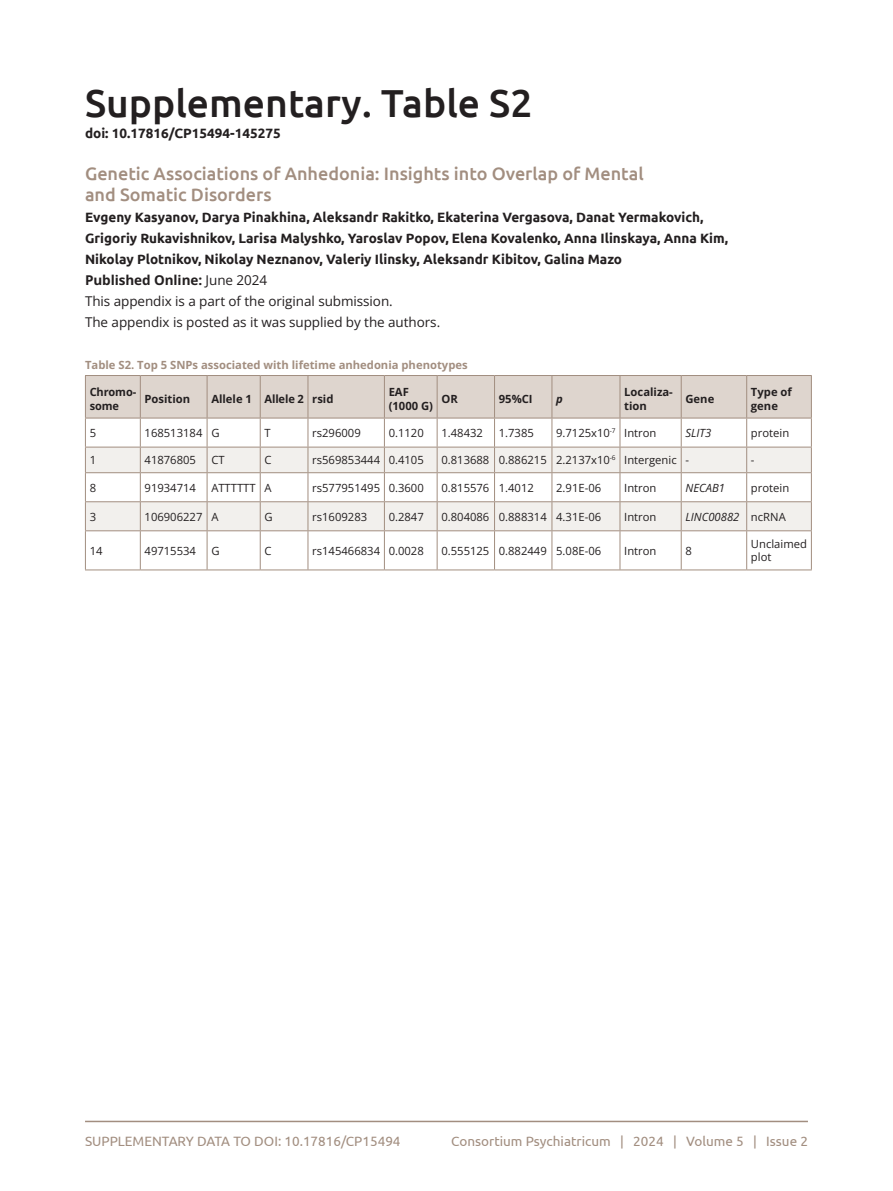
<style>
.page{position:relative;width:893px;height:1191px;background:#fff}
.page>*{position:absolute;margin:0;border:0;box-sizing:border-box;transform-origin:0 0}
.t1{font:500 39px "Ubuntu";color:#231f20}
.t2{font:500 18px/21px "Ubuntu";color:#a28e80}
.t3{font:700 13.5px/21px "Ubuntu";color:#231f20}
.t4{font:13.5px/21px "Open Sans";letter-spacing:-.005em;color:#231f20}
.t5{font:13.5px "Ubuntu";color:#a28e80}
.t6{font:11.25px/13.5px "Open Sans";color:#231f20}
.t7{font:700 11.25px/13.5px "Open Sans";color:#231f20}
.t8{font:700 11.25px "Open Sans";color:#a28e80}
.t9{font:italic 11.25px "Open Sans";color:#231f20}
.t10{font:italic 700 11.25px "Open Sans";color:#231f20}
.s1{font-weight:700}
.s2{font-style:normal}
</style>
<div class="page">
<hr style="left:85px;top:1120px;width:723px;height:2px;background:#a28e80">
<hr style="left:140px;top:531px;width:1px;height:38px;background:#a28e80">
<hr style="left:207px;top:531px;width:1px;height:38px;background:#a28e80">
<hr style="left:260px;top:531px;width:1px;height:38px;background:#a28e80">
<hr style="left:308px;top:531px;width:1px;height:38px;background:#a28e80">
<hr style="left:384px;top:531px;width:1px;height:38px;background:#a28e80">
<hr style="left:437px;top:531px;width:1px;height:38px;background:#a28e80">
<hr style="left:494px;top:531px;width:1px;height:38px;background:#a28e80">
<hr style="left:552px;top:531px;width:1px;height:38px;background:#a28e80">
<hr style="left:620px;top:531px;width:1px;height:38px;background:#a28e80">
<hr style="left:681px;top:531px;width:1px;height:38px;background:#a28e80">
<hr style="left:746px;top:531px;width:1px;height:38px;background:#a28e80">
<hr style="left:85px;top:531px;width:1px;height:38px;background:#a28e80">
<hr style="left:811px;top:531px;width:1px;height:38px;background:#a28e80">
<hr style="left:85px;top:569px;width:55px;height:1px;background:#a28e80">
<hr style="left:140px;top:569px;width:67px;height:1px;background:#a28e80">
<hr style="left:207px;top:569px;width:53px;height:1px;background:#a28e80">
<hr style="left:260px;top:569px;width:48px;height:1px;background:#a28e80">
<hr style="left:308px;top:569px;width:76px;height:1px;background:#a28e80">
<hr style="left:384px;top:569px;width:53px;height:1px;background:#a28e80">
<hr style="left:437px;top:569px;width:58px;height:1px;background:#a28e80">
<hr style="left:495px;top:569px;width:57px;height:1px;background:#a28e80">
<hr style="left:552px;top:569px;width:68px;height:1px;background:#a28e80">
<hr style="left:620px;top:569px;width:61px;height:1px;background:#a28e80">
<hr style="left:681px;top:569px;width:66px;height:1px;background:#a28e80">
<hr style="left:747px;top:569px;width:65px;height:1px;background:#a28e80">
<svg style="left:85px;top:375px;width:727px;height:155px"></svg>
<hr style="left:85px;top:530px;width:55px;height:1px;background:#a28e80">
<hr style="left:140px;top:530px;width:67px;height:1px;background:#a28e80">
<hr style="left:207px;top:530px;width:53px;height:1px;background:#a28e80">
<hr style="left:260px;top:530px;width:48px;height:1px;background:#a28e80">
<hr style="left:308px;top:530px;width:76px;height:1px;background:#a28e80">
<hr style="left:384px;top:530px;width:53px;height:1px;background:#a28e80">
<hr style="left:437px;top:530px;width:58px;height:1px;background:#a28e80">
<hr style="left:495px;top:530px;width:57px;height:1px;background:#a28e80">
<hr style="left:552px;top:530px;width:68px;height:1px;background:#a28e80">
<hr style="left:620px;top:530px;width:61px;height:1px;background:#a28e80">
<hr style="left:681px;top:530px;width:66px;height:1px;background:#a28e80">
<hr style="left:747px;top:530px;width:65px;height:1px;background:#a28e80">
<h1 class="t1" style="left:85px;top:78px;width:449px">Supplementary. Table S2</h1>
<p class="t3" style="left:85px;top:122px;width:197px">doi: 10.17816/CP15494-145275</p>
<h2 class="t2" style="left:85px;top:162px;width:560px">Genetic Associations of Anhedonia: Insights into Overlap of Mental and Somatic Disorders</h2>
<p class="t3" style="left:85px;top:206px;width:645px">Evgeny Kasyanov, Darya Pinakhina, Aleksandr Rakitko, Ekaterina Vergasova, Danat Yermakovich,<br>Grigoriy Rukavishnikov, Larisa Malyshko, Yaroslav Popov, Elena Kovalenko, Anna Ilinskaya, Anna Kim,<br>Nikolay Plotnikov, Nikolay Neznanov, Valeriy Ilinsky, Aleksandr Kibitov, Galina Mazo</p>
<p class="t4" style="left:85px;top:269px;width:357px"><span class="s1">Published Online:</span> June 2024<br>This appendix is a part of the original submission.<br>The appendix is posted as it was supplied by the authors.</p>
<p class="t8" style="left:85px;top:357px;width:384px">Table S2. Top 5 SNPs associated with lifetime anhedonia phenotypes</p>
<p class="t7" style="left:90px;top:385px;width:48px">Chromo&shy;some</p>
<p class="t7" style="left:145px;top:392px;width:47px">Position</p>
<p class="t7" style="left:211px;top:392px;width:124px">Allele 1 Allele 2 rsid</p>
<p class="t7" style="left:389px;top:385px;width:46px">EAF (1000 G)</p>
<p class="t7" style="left:441px;top:392px;width:18px">OR</p>
<p class="t7" style="left:499px;top:392px;width:35px">95%CI</p>
<p class="t10" style="left:556px;top:391px;width:8px">p</p>
<p class="t7" style="left:624px;top:385px;width:50px">Localiza&shy;tion</p>
<p class="t7" style="left:685px;top:392px;width:30px">Gene</p>
<p class="t7" style="left:751px;top:385px;width:42px">Type of gene</p>
<p class="t6" style="left:90px;top:426px;width:8px">5</p>
<p class="t6" style="left:145px;top:426px;width:76px">168513184 G</p>
<p class="t6" style="left:264px;top:426px;width:8px">T</p>
<p class="t6" style="left:312px;top:426px;width:50px">rs296009</p>
<p class="t6" style="left:389px;top:426px;width:37px">0.1120</p>
<p class="t6" style="left:441px;top:426px;width:43px">1.48432</p>
<p class="t6" style="left:499px;top:426px;width:37px">1.7385</p>
<p class="t6" style="left:556px;top:426px;width:102px">9.7125x10<sup>-7</sup> Intron</p>
<p class="t9" style="left:685px;top:425px;width:27px">SLIT3</p>
<p class="t6" style="left:751px;top:426px;width:40px">protein</p>
<p class="t6" style="left:90px;top:453px;width:8px">1</p>
<p class="t6" style="left:145px;top:453px;width:53px">41876805</p>
<p class="t6" style="left:211px;top:453px;width:15px">CT</p>
<p class="t6" style="left:264px;top:453px;width:9px">C</p>
<p class="t6" style="left:312px;top:453px;width:113px">rs569853444 0.4105</p>
<p class="t6" style="left:441px;top:453px;width:249px">0.813688 0.886215 2.2137x10<sup>-6</sup> Intergenic -</p>
<p class="t6" style="left:751px;top:453px;width:5px">-</p>
<p class="t6" style="left:90px;top:480px;width:8px">8</p>
<p class="t6" style="left:145px;top:480px;width:53px">91934714</p>
<p class="t6" style="left:211px;top:480px;width:62px">ATTTTTT A</p>
<p class="t6" style="left:312px;top:480px;width:113px">rs577951495 0.3600</p>
<p class="t6" style="left:441px;top:480px;width:94px">0.815576 1.4012</p>
<p class="t6" style="left:556px;top:480px;width:47px">2.91E-06</p>
<p class="t6" style="left:624px;top:480px;width:34px">Intron</p>
<p class="t9" style="left:685px;top:480px;width:41px">NECAB1</p>
<p class="t6" style="left:751px;top:480px;width:40px">protein</p>
<p class="t6" style="left:90px;top:509px;width:8px">3</p>
<p class="t6" style="left:145px;top:509px;width:75px">106906227 A</p>
<p class="t6" style="left:264px;top:509px;width:10px">G</p>
<p class="t6" style="left:312px;top:509px;width:57px">rs1609283</p>
<p class="t6" style="left:389px;top:509px;width:37px">0.2847</p>
<p class="t6" style="left:441px;top:509px;width:161px">0.804086 0.888314 4.31E-06</p>
<p class="t6" style="left:624px;top:509px;width:34px">Intron</p>
<p class="t9" style="left:685px;top:509px;width:102px">LINC00882 <span class="s2">ncRNA</span></p>
<p class="t6" style="left:90px;top:543px;width:14px">14</p>
<p class="t6" style="left:145px;top:543px;width:53px">49715534</p>
<p class="t6" style="left:211px;top:543px;width:10px">G</p>
<p class="t6" style="left:264px;top:543px;width:9px">C</p>
<p class="t6" style="left:312px;top:543px;width:113px">rs145466834 0.0028</p>
<p class="t6" style="left:441px;top:543px;width:161px">0.555125 0.882449 5.08E-06</p>
<p class="t6" style="left:624px;top:543px;width:34px">Intron</p>
<p class="t6" style="left:685px;top:543px;width:8px">8</p>
<p class="t6" style="left:751px;top:537px;width:58px">Unclaimed plot</p>
<p class="t5" style="left:85px;top:1133px;width:317px">SUPPLEMENTARY DATA TO DOI: 10.17816/CP15494</p>
<p class="t5" style="left:451px;top:1133px;width:358px">Consortium Psychiatricum | 2024 | Volume 5 | Issue 2</p>
</div>
